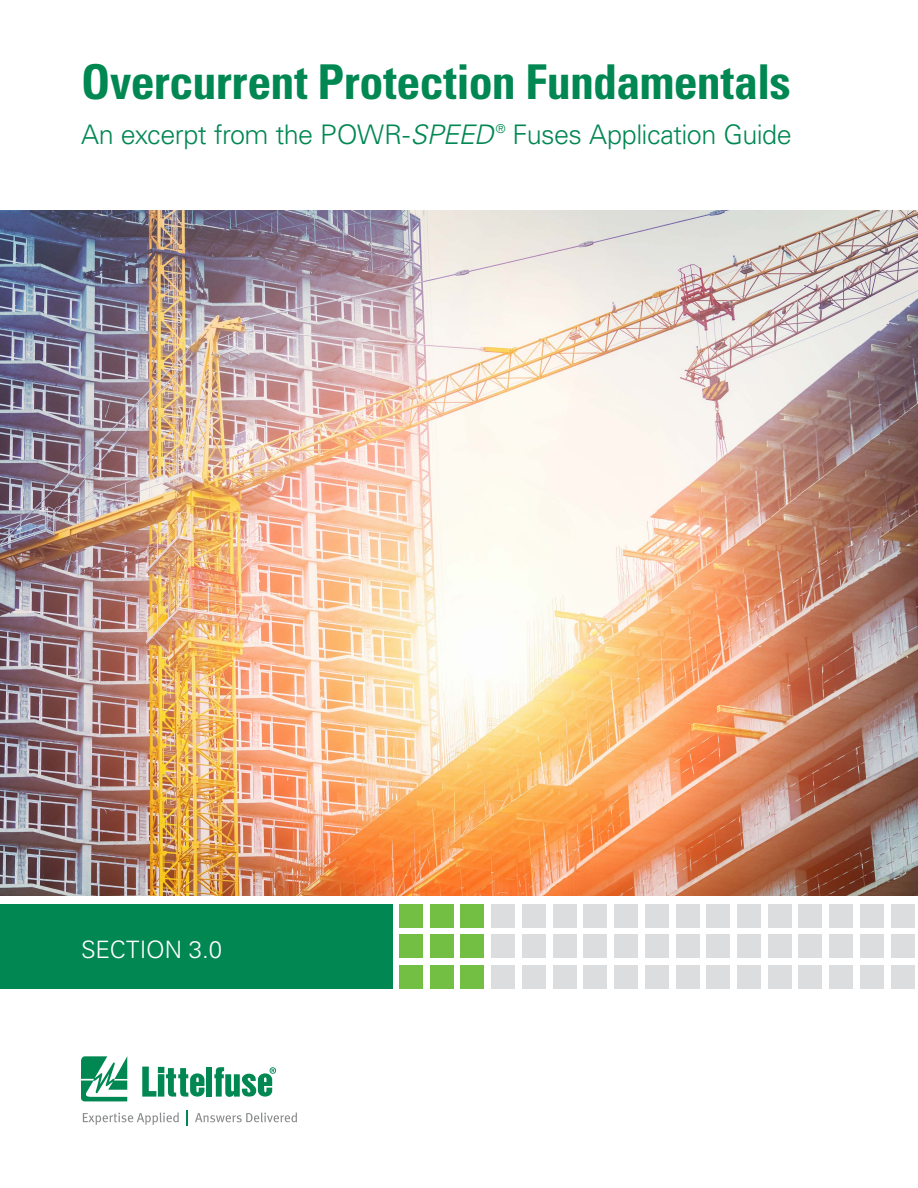
<style>
.page{position:relative;width:918px;height:1188px;background:#fff}
.page>*{position:absolute;margin:0;border:0;box-sizing:border-box;transform-origin:0 0}
.t1{font:700 condensed 48px "Univers LT Std";letter-spacing:-.015em;color:#008752}
.Body_Copy__WP{font:300 27px "Univers LT Std";letter-spacing:-.02em;color:#008752}
.Body_Copy__WP-2{font:300 24px "Univers LT Std";color:#fff}
.s1{font-style:italic}
</style>
<div class="page">
<svg style="left:81px;top:1056px;width:46px;height:45px"></svg>
<div style="left:206px;top:1067px;width:6px;height:30px;background:#008752"></div>
<svg style="left:214px;top:1067px;width:62px;height:30px"></svg>
<svg style="left:142px;top:1067px;width:62px;height:30px"></svg>
<svg style="left:83px;top:1112px;width:96px;height:13px"></svg>
<svg style="left:187px;top:1110px;width:1px;height:16px"></svg>
<svg style="left:195px;top:1112px;width:102px;height:10px"></svg>
<img style="left:0;top:211px;width:918px;height:684px">
<div style="left:0;top:904px;width:392px;height:85px;background:#008752"></div>
<div style="left:399px;top:904px;width:24px;height:23px;background:#72bf44"></div>
<div style="left:399px;top:935px;width:24px;height:23px;background:#72bf44"></div>
<div style="left:399px;top:965px;width:24px;height:24px;background:#72bf44"></div>
<div style="left:430px;top:904px;width:23px;height:23px;background:#72bf44"></div>
<div style="left:430px;top:935px;width:23px;height:23px;background:#72bf44"></div>
<div style="left:430px;top:965px;width:23px;height:24px;background:#72bf44"></div>
<div style="left:461px;top:904px;width:23px;height:23px;background:#72bf44"></div>
<div style="left:461px;top:935px;width:23px;height:23px;background:#72bf44"></div>
<div style="left:461px;top:965px;width:23px;height:24px;background:#72bf44"></div>
<div style="left:491px;top:904px;width:24px;height:23px;background:#dcddde"></div>
<div style="left:491px;top:935px;width:24px;height:23px;background:#dcddde"></div>
<div style="left:491px;top:965px;width:24px;height:24px;background:#dcddde"></div>
<div style="left:522px;top:904px;width:24px;height:23px;background:#dcddde"></div>
<div style="left:522px;top:935px;width:24px;height:23px;background:#dcddde"></div>
<div style="left:522px;top:965px;width:24px;height:24px;background:#dcddde"></div>
<div style="left:553px;top:904px;width:23px;height:23px;background:#dcddde"></div>
<div style="left:553px;top:935px;width:23px;height:23px;background:#dcddde"></div>
<div style="left:553px;top:965px;width:23px;height:24px;background:#dcddde"></div>
<div style="left:584px;top:904px;width:23px;height:23px;background:#dcddde"></div>
<div style="left:584px;top:935px;width:23px;height:23px;background:#dcddde"></div>
<div style="left:584px;top:965px;width:23px;height:24px;background:#dcddde"></div>
<div style="left:614px;top:904px;width:24px;height:23px;background:#dcddde"></div>
<div style="left:614px;top:935px;width:24px;height:23px;background:#dcddde"></div>
<div style="left:614px;top:965px;width:24px;height:24px;background:#dcddde"></div>
<div style="left:645px;top:904px;width:24px;height:23px;background:#dcddde"></div>
<div style="left:645px;top:935px;width:24px;height:23px;background:#dcddde"></div>
<div style="left:645px;top:965px;width:24px;height:24px;background:#dcddde"></div>
<div style="left:676px;top:904px;width:23px;height:23px;background:#dcddde"></div>
<div style="left:676px;top:935px;width:23px;height:23px;background:#dcddde"></div>
<div style="left:676px;top:965px;width:23px;height:24px;background:#dcddde"></div>
<div style="left:706px;top:904px;width:24px;height:23px;background:#dcddde"></div>
<div style="left:706px;top:935px;width:24px;height:23px;background:#dcddde"></div>
<div style="left:706px;top:965px;width:24px;height:24px;background:#dcddde"></div>
<div style="left:737px;top:904px;width:24px;height:23px;background:#dcddde"></div>
<div style="left:737px;top:935px;width:24px;height:23px;background:#dcddde"></div>
<div style="left:737px;top:965px;width:24px;height:24px;background:#dcddde"></div>
<div style="left:768px;top:904px;width:23px;height:23px;background:#dcddde"></div>
<div style="left:768px;top:935px;width:23px;height:23px;background:#dcddde"></div>
<div style="left:768px;top:965px;width:23px;height:24px;background:#dcddde"></div>
<div style="left:799px;top:904px;width:23px;height:23px;background:#dcddde"></div>
<div style="left:799px;top:935px;width:23px;height:23px;background:#dcddde"></div>
<div style="left:799px;top:965px;width:23px;height:24px;background:#dcddde"></div>
<div style="left:860px;top:904px;width:24px;height:23px;background:#dcddde"></div>
<div style="left:860px;top:935px;width:24px;height:23px;background:#dcddde"></div>
<div style="left:860px;top:965px;width:24px;height:24px;background:#dcddde"></div>
<div style="left:829px;top:904px;width:24px;height:23px;background:#dcddde"></div>
<div style="left:829px;top:935px;width:24px;height:23px;background:#dcddde"></div>
<div style="left:829px;top:965px;width:24px;height:24px;background:#dcddde"></div>
<div style="left:891px;top:904px;width:23px;height:23px;background:#dcddde"></div>
<div style="left:891px;top:935px;width:23px;height:23px;background:#dcddde"></div>
<div style="left:891px;top:965px;width:23px;height:24px;background:#dcddde"></div>
<p class="t1" style="left:81px;top:52px;width:711px">Overcurrent Protection Fundamentals</p>
<p class="Body_Copy__WP" style="left:81px;top:118px;width:712px">An excerpt from the POWR-<span class="s1">SPEED</span> <sup>®</sup> Fuses Application Guide</p>
<p class="Body_Copy__WP-2" style="left:81px;top:935px;width:143px">SECTION 3.0</p>
</div>
